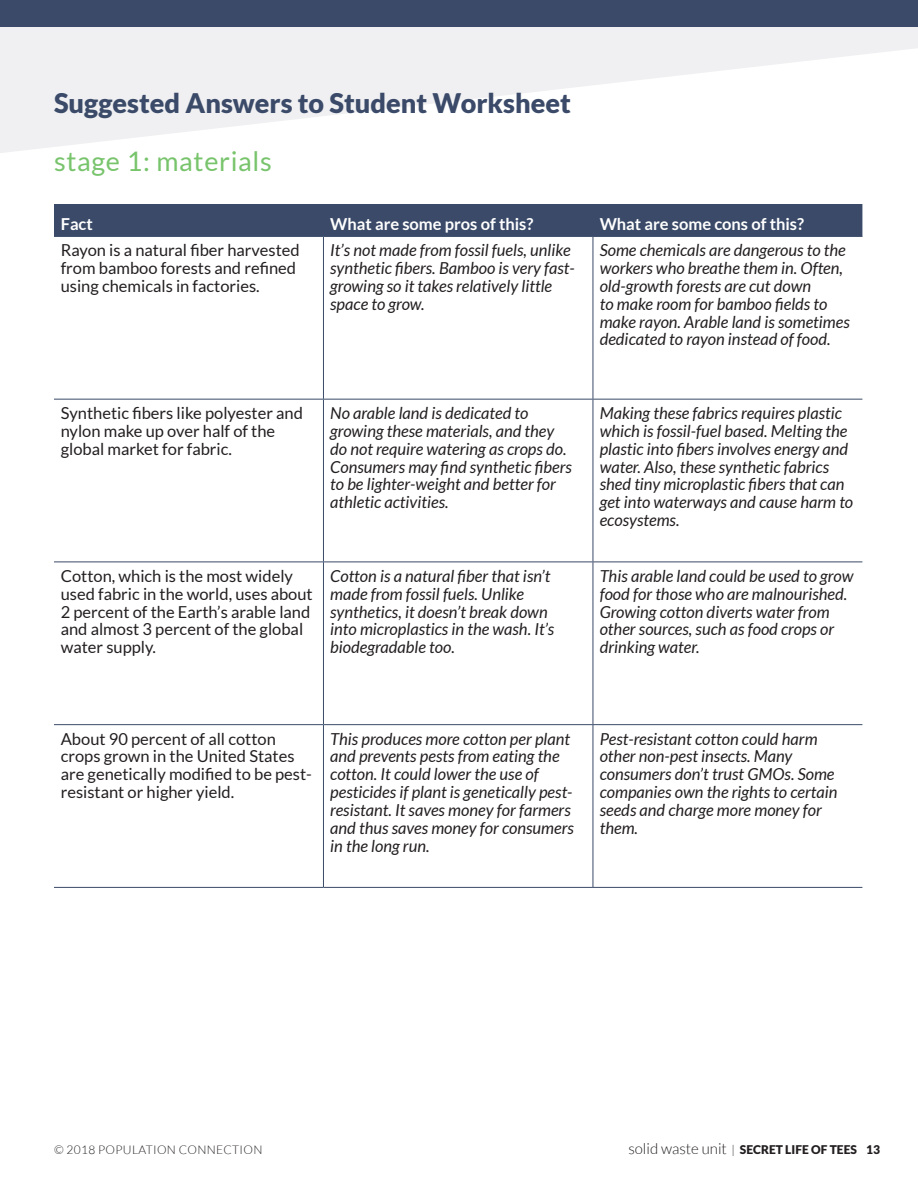
<style>
.page{position:relative;width:918px;height:1188px;background:#fff}
.page>*{position:absolute;margin:0;border:0;box-sizing:border-box;transform-origin:0 0}
.subhead2{font:900 27px "Lato";color:#3a4a68}
.subhead1{font:27px "Lato";letter-spacing:.025em;color:#78c46c}
.t1{font:italic 16.5px/17.9px "Lato";color:#231f20}
.t2{font:16.5px/17.9px "Lato";color:#231f20}
.t3{font:700 16.5px "Lato";color:#fff}
.t4{font:900 12px "Lato";color:#231f20}
.t5{font:300 12px "Lato";letter-spacing:.025em;color:#231f20}
.s1{font-weight:300;font-size:15px}
.s2{font-weight:300}
</style>
<div class="page">
<svg style="left:0;top:27px;width:918px;height:126px;fill:#f0f0f2"></svg>
<div style="left:0;top:0;width:918px;height:27px;background:#3a4a68"></div>
<div style="left:54px;top:204px;width:808px;height:32px;background:#3a4a68"></div>
<hr style="left:323px;top:204px;width:1px;height:32px;background:#3a4a68">
<hr style="left:593px;top:204px;width:1px;height:32px;background:#3a4a68">
<hr style="left:54px;top:236px;width:269px;height:1px;background:#3a4a68">
<hr style="left:323px;top:236px;width:270px;height:1px;background:#3a4a68">
<hr style="left:323px;top:237px;width:1px;height:162px;background:#3a4a68">
<hr style="left:593px;top:236px;width:269px;height:1px;background:#3a4a68">
<hr style="left:593px;top:237px;width:1px;height:162px;background:#3a4a68">
<hr style="left:54px;top:399px;width:269px;height:1px;background:#3a4a68">
<hr style="left:323px;top:399px;width:270px;height:1px;background:#3a4a68">
<hr style="left:323px;top:400px;width:1px;height:162px;background:#3a4a68">
<hr style="left:593px;top:399px;width:269px;height:1px;background:#3a4a68">
<hr style="left:593px;top:400px;width:1px;height:162px;background:#3a4a68">
<hr style="left:54px;top:562px;width:269px;height:1px;background:#3a4a68">
<hr style="left:323px;top:562px;width:270px;height:1px;background:#3a4a68">
<hr style="left:323px;top:562px;width:1px;height:162px;background:#3a4a68">
<hr style="left:593px;top:562px;width:269px;height:1px;background:#3a4a68">
<hr style="left:593px;top:562px;width:1px;height:162px;background:#3a4a68">
<hr style="left:54px;top:724px;width:269px;height:1px;background:#3a4a68">
<hr style="left:323px;top:724px;width:270px;height:1px;background:#3a4a68">
<hr style="left:323px;top:725px;width:1px;height:162px;background:#3a4a68">
<hr style="left:593px;top:724px;width:269px;height:1px;background:#3a4a68">
<hr style="left:593px;top:725px;width:1px;height:162px;background:#3a4a68">
<hr style="left:54px;top:887px;width:269px;height:1px;background:#3a4a68">
<hr style="left:323px;top:887px;width:270px;height:1px;background:#3a4a68">
<hr style="left:593px;top:887px;width:269px;height:1px;background:#3a4a68">
<p class="subhead2" style="left:54px;top:87px;width:518px">Suggested Answers to Student Worksheet</p>
<p class="subhead1" style="left:54px;top:146px;width:219px">stage 1: materials</p>
<p class="t3" style="left:61px;top:214px;width:34px">Fact</p>
<p class="t3" style="left:330px;top:214px;width:205px">What are some pros of this?</p>
<p class="t3" style="left:600px;top:214px;width:206px">What are some cons of this?</p>
<p class="t2" style="left:61px;top:241px;width:240px">Rayon is a natural fiber harvested from bamboo forests and refined using chemicals in factories.</p>
<p class="t1" style="left:330px;top:242px;width:246px">It’s not made from fossil fuels, unlike synthetic fibers. Bamboo is very fast&shy;growing so it takes relatively little space to grow.</p>
<p class="t1" style="left:600px;top:242px;width:252px">Some chemicals are dangerous to the workers who breathe them in. Often, old-growth forests are cut down<br>to make room for bamboo fields to make rayon. Arable land is sometimes dedicated to rayon instead of food.</p>
<p class="t2" style="left:61px;top:404px;width:244px">Synthetic fibers like polyester and nylon make up over half of the global market for fabric.</p>
<p class="t1" style="left:330px;top:405px;width:243px">No arable land is dedicated to growing these materials, and they do not require watering as crops do.<br>Consumers may find synthetic fibers to be lighter-weight and better for athletic activities.</p>
<p class="t1" style="left:600px;top:405px;width:255px">Making these fabrics requires plastic which is fossil-fuel based. Melting the plastic into fibers involves energy and water. Also, these synthetic fabrics shed tiny microplastic fibers that can get into waterways and cause harm to ecosystems.</p>
<p class="t2" style="left:61px;top:567px;width:254px">Cotton, which is the most widely used fabric in the world, uses about<br>2 percent of the Earth’s arable land and almost 3 percent of the global water supply.</p>
<p class="t1" style="left:330px;top:567px;width:226px">Cotton is a natural fiber that isn’t made from fossil fuels. Unlike synthetics, it doesn’t break down into microplastics in the wash. It’s biodegradable too.</p>
<p class="t1" style="left:600px;top:567px;width:255px">This arable land could be used to grow food for those who are malnourished.<br>Growing cotton diverts water from other sources, such as food crops or drinking water.</p>
<p class="t2" style="left:61px;top:730px;width:253px">About 90 percent of all cotton crops grown in the United States are genetically modified to be pest&shy;resistant or higher yield.</p>
<p class="t1" style="left:330px;top:730px;width:245px">This produces more cotton per plant and prevents pests from eating the cotton. It could lower the use of pesticides if plant is genetically pest&shy;resistant. It saves money for farmers and thus saves money for consumers in the long run.</p>
<p class="t1" style="left:600px;top:730px;width:239px">Pest-resistant cotton could harm other non-pest insects. Many consumers don’t trust GMOs. Some companies own the rights to certain seeds and charge more money for them.</p>
<p class="t5" style="left:54px;top:1143px;width:210px">© 2018 POPULATION CONNECTION</p>
<p class="t4" style="left:628px;top:1142px;width:253px"><span class="s1">solid waste unit</span> <span class="s2">|</span> SECRET LIFE OF TEES 13</p>
</div>
